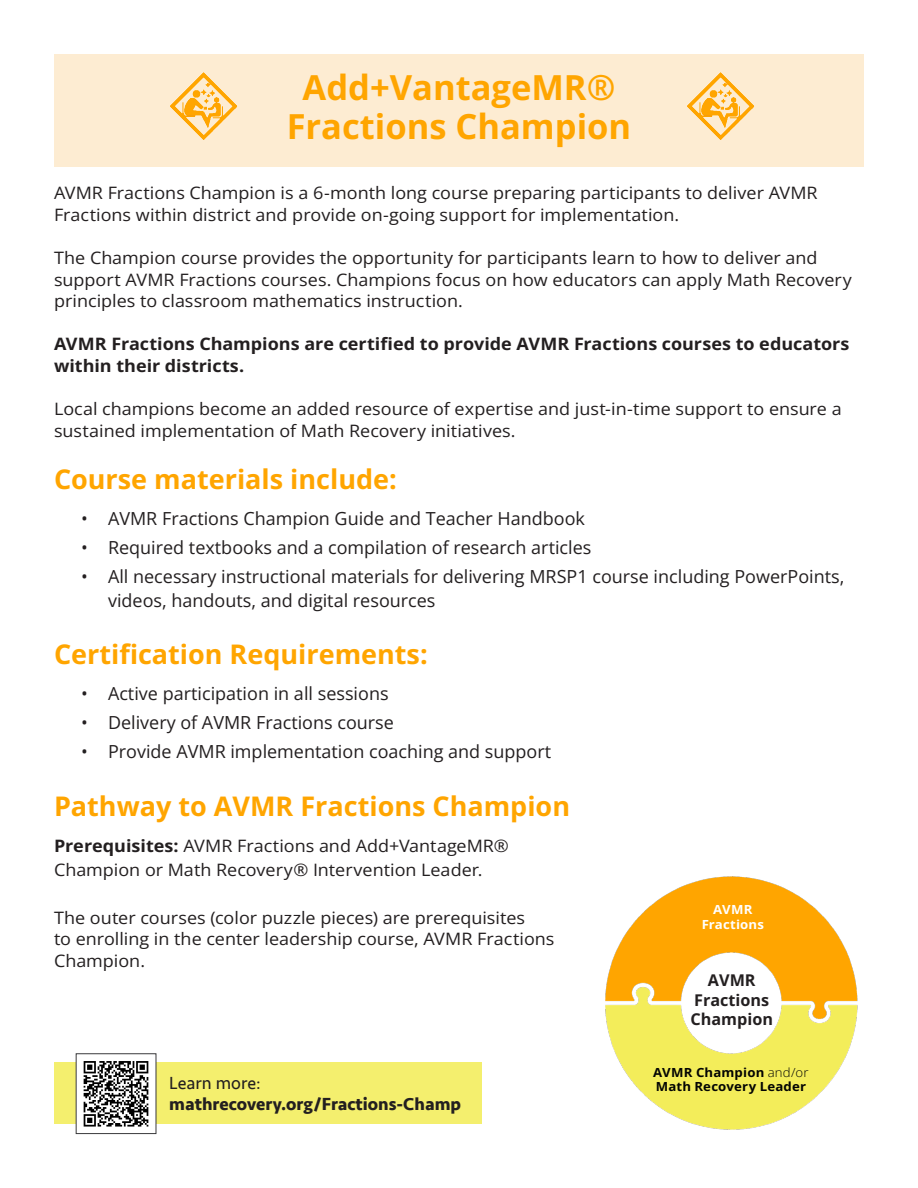
<style>
.page{position:relative;width:918px;height:1188px;background:#fff}
.page>*{position:absolute;margin:0;border:0;box-sizing:border-box;transform-origin:0 0}
.t1{font:700 34.5px "Open Sans";color:#ffa500}
.t2{font:700 27px "Open Sans";color:#ffa500}
.t3{font:18px/24px "Open Sans";color:#231f20}
.t4{font:700 18px "Seravek";color:#231f20}
.t5{font:18px "Seravek";color:#231f20}
.t6{font:17.1px/21.6px "Open Sans";color:#231f20;scale:1.05 1}
.t7{font:700 17.1px/21.6px "Open Sans";color:#231f20;scale:1.05 1}
.t8{font:700 16.2px/19.5px "Open Sans";color:#231f20;text-align:center}
.t9{font:700 12.6px "Open Sans";letter-spacing:.015em;color:#040503;scale:1.05 1}
.t10{font:700 12.6px/14.4px "Open Sans";letter-spacing:.015em;color:#fff;text-align:center;scale:1.05 1}
.s1{font-weight:700}
.s2{font-weight:300}
</style>
<div class="page">
<div style="left:54px;top:54px;width:810px;height:113px;background:#fdecd2"></div>
<img style="left:170px;top:72px;width:68px;height:68px">
<img style="left:687px;top:72px;width:68px;height:68px">
<img style="left:605px;top:876px;width:253px;height:254px">
<div style="left:54px;top:1063px;width:428px;height:61px;background:#f4ef6e"></div>
<img style="left:78px;top:1061px;width:76px;height:66px">
<div style="left:76px;top:1053px;width:80px;height:81px;border:1px solid #3a3a3c"></div>
<p class="t1" style="left:303px;top:64px;width:314px">Add+VantageMR®</p>
<p class="t1" style="left:287px;top:103px;width:346px">Fractions Champion</p>
<p class="t6" style="left:54px;top:182px;width:729px">AVMR Fractions Champion is a 6-month long course preparing participants to deliver AVMR<br>Fractions within district and provide on-going support for implementation.</p>
<p class="t6" style="left:54px;top:246px;width:761px">The Champion course provides the opportunity for participants learn to how to deliver and support AVMR Fractions courses. Champions focus on how educators can apply Math Recovery principles to classroom mathematics instruction.</p>
<p class="t7" style="left:54px;top:333px;width:759px">AVMR Fractions Champions are certified to provide AVMR Fractions courses to educators within their districts.</p>
<p class="t6" style="left:54px;top:398px;width:752px">Local champions become an added resource of expertise and just-in-time support to ensure a sustained implementation of Math Recovery initiatives.</p>
<p class="t2" style="left:54px;top:461px;width:344px">Course materials include:</p>
<p class="t3" style="left:81px;top:506px;width:506px">• AVMR Fractions Champion Guide and Teacher Handbook</p>
<p class="t3" style="left:81px;top:535px;width:512px">• Required textbooks and a compilation of research articles</p>
<p class="t3" style="left:108px;top:564px;width:738px;text-indent:-27px">• All necessary instructional materials for delivering MRSP1 course including PowerPoints, videos, handouts, and digital resources</p>
<p class="t2" style="left:54px;top:636px;width:375px">Certification Requirements:</p>
<p class="t3" style="left:81px;top:681px;width:309px">• Active participation in all sessions</p>
<p class="t3" style="left:81px;top:710px;width:314px">• Delivery of AVMR Fractions course</p>
<p class="t3" style="left:81px;top:739px;width:472px">• Provide AVMR implementation coaching and support</p>
<p class="t2" style="left:54px;top:787px;width:518px">Pathway to AVMR Fractions Champion</p>
<p class="t6" style="left:54px;top:834px;width:435px"><span class="s1">Prerequisites:</span> AVMR Fractions and Add+VantageMR®</p>
<p class="t6" style="left:54px;top:858px;width:410px">Champion or Math Recovery® Intervention Leader.</p>
<p class="t6" style="left:54px;top:906px;width:478px">The outer courses (color puzzle pieces) are prerequisites<br>to enrolling in the center leadership course, AVMR Fractions<br>Champion.</p>
<p class="t10" style="left:702px;top:902px;width:61px">AVMR<br>Fractions</p>
<p class="t8" style="left:691px;top:970px;width:84px">AVMR<br>Fractions<br>Champion</p>
<p class="t9" style="left:653px;top:1064px;width:149px">AVMR Champion <span class="s2">and/or</span></p>
<p class="t5" style="left:169px;top:1069px;width:93px">Learn more:</p>
<p class="t9" style="left:656px;top:1078px;width:145px">Math Recovery Leader</p>
<p class="t4" style="left:169px;top:1090px;width:293px">mathrecovery.org/Fractions-Champ</p>
</div>
